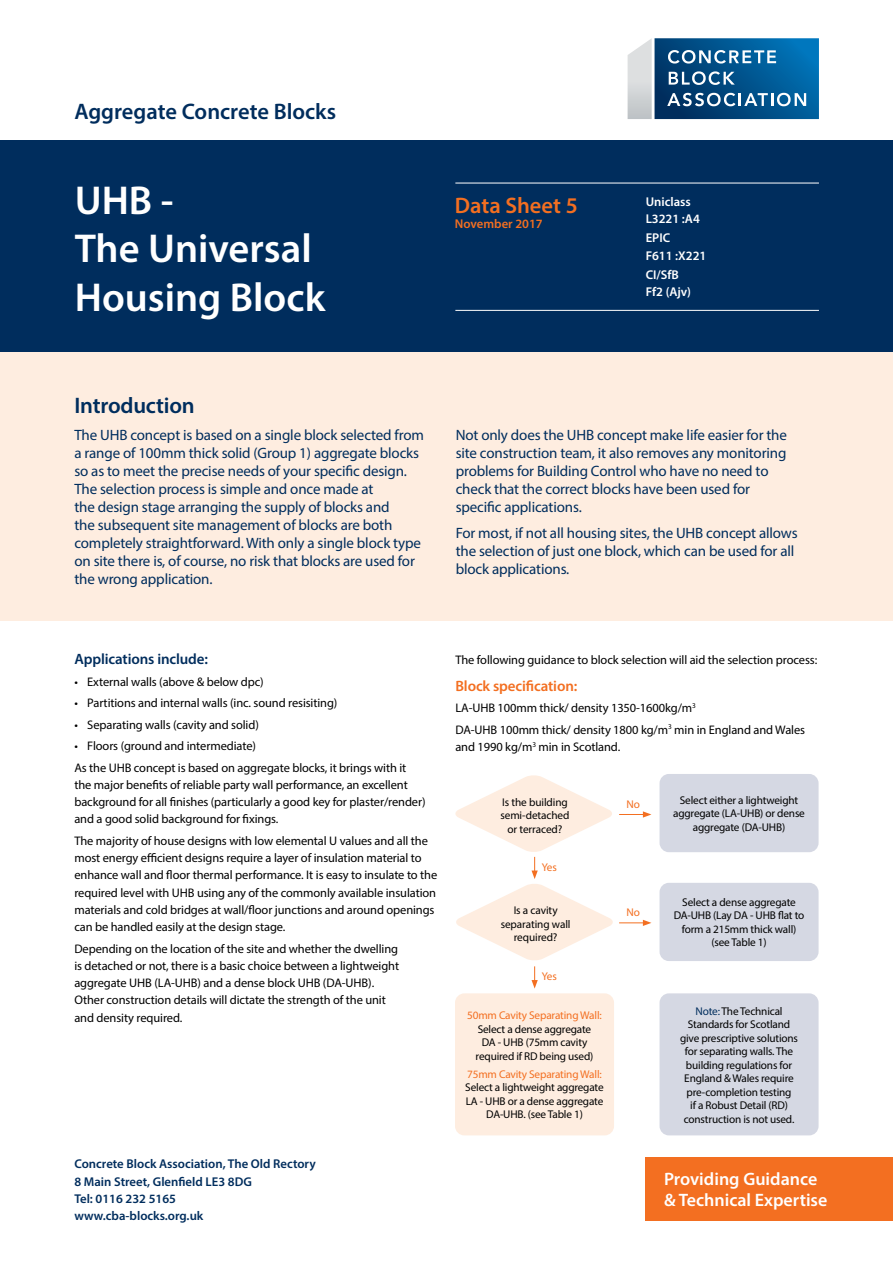
<style>
.page{position:relative;width:893px;height:1263px;background:#fff}
.page>*{position:absolute;margin:0;border:0;box-sizing:border-box;transform-origin:0 0}
.t1{font:600 40.5px/48.6px "Myriad Pro";color:#fff}
.t2{font:600 22.5px "Myriad Pro";letter-spacing:-.005em;color:#002d5d}
.t3{font:600 22.5px "Myriad Pro";color:#f36f21}
.t4{font:600 18px/21.6px "Myriad Pro";color:#fff}
.t5{font:15px/18px "Myriad Pro";letter-spacing:-.01em;color:#002d5d}
.t6{font:600 15px "Myriad Pro";letter-spacing:-.01em;color:#002d5d}
.t7{font:600 15px "Myriad Pro";letter-spacing:-.01em;color:#f36f21}
.t8{font:600 12.75px/17.2px "Myriad Pro";color:#002d5d}
.t9{font:600 12.75px/17.2px "Myriad Pro";color:#fff}
.t10{font:600 12.75px "Myriad Pro";color:#f36f21}
.t11{font:12.45px/17.2px "Myriad Pro";letter-spacing:-.01em;color:#000}
.t12{font:11.25px/13.5px "Myriad Pro";letter-spacing:-.015em;color:#000;text-align:center}
.t13{font:11.25px "Myriad Pro";letter-spacing:-.015em;color:#f36f21}
.t14{font:7.2px "Myriad Pro";color:#000}
.s1{color:#002d5d}
</style>
<div class="page">
<div style="left:645px;top:1157px;width:248px;height:63px;background:#f36f21"></div>
<div style="left:0;top:140px;width:893px;height:213px;background:#002d5d"></div>
<div style="left:0;top:353px;width:893px;height:268px;background:#feede0"></div>
<svg style="left:628px;top:38px;width:191px;height:81px"></svg>
<div style="left:455px;top:993px;width:159px;height:142px;background:#feede0;border-radius:9px"></div>
<div style="left:659px;top:993px;width:160px;height:142px;background:#d5d8e3;border-radius:9px"></div>
<div style="left:659px;top:883px;width:160px;height:78px;background:#d5d8e3;border-radius:9px"></div>
<div style="left:659px;top:774px;width:160px;height:78px;background:#d5d8e3;border-radius:9px"></div>
<svg style="left:455px;top:775px;width:196px;height:213px"></svg>
<hr style="left:455px;top:310px;width:364px;height:1px;background:#fff">
<hr style="left:455px;top:183px;width:364px;height:1px;background:#fff">
<h2 class="t2" style="left:74px;top:97px;width:263px">Aggregate Concrete Blocks</h2>
<h1 class="t1" style="left:75px;top:175px;width:252px">UHB -<br>The Universal<br>Housing Block</h1>
<h2 class="t3" style="left:455px;top:191px;width:124px">Data Sheet 5</h2>
<p class="t10" style="left:455px;top:216px;width:89px">November 2017</p>
<p class="t9" style="left:646px;top:192px;width:56px">Uniclass<br>L3221 A: 4</p>
<p class="t9" style="left:646px;top:229px;width:62px">EPIC<br>F611 X: 221</p>
<p class="t9" style="left:646px;top:266px;width:47px">CI/SfB<br>Ff2 (Ajv(</p>
<h2 class="t2" style="left:74px;top:391px;width:122px">Introduction</h2>
<p class="t5" style="left:74px;top:425px;width:351px">The UHB concept is based on a single block selected from a range of 100mm thick solid (Group 1) aggregate blocks so as to meet the precise needs of your specific design.<br>The selection process is simple and once made at<br>the design stage arranging the supply of blocks and<br>the subsequent site management of blocks are both completely straightforward. With only a single block type on site there ,i s of course, no risk that blocks are used for the wrong application.</p>
<p class="t5" style="left:456px;top:425px;width:333px">Not only does the UHB concept make life easier for the site construction team it, also removes any monitoring problems for Building Control who have no need to check that the correct blocks have been used for specific applications.</p>
<p class="t5" style="left:456px;top:524px;width:343px">For most if, not all housing sites, the UHB concept allows the selection ofjust one block, which can be used for all block applications.</p>
<p class="t6" style="left:74px;top:649px;width:135px">Applications include:</p>
<p class="t11" style="left:87px;top:672px;width:178px">External walls (above &amp; below dpc(</p>
<p class="t11" style="left:74px;top:672px;width:5px">•</p>
<p class="t11" style="left:74px;top:694px;width:5px">•</p>
<p class="t11" style="left:74px;top:715px;width:5px">•</p>
<p class="t11" style="left:87px;top:694px;width:252px">Partitions and internal walls (inc. sound resisiting(</p>
<p class="t11" style="left:87px;top:715px;width:173px">Separating walls (cavity and solid(</p>
<p class="t11" style="left:87px;top:737px;width:170px">Floors (ground and intermediate(</p>
<p class="t11" style="left:74px;top:735px;width:333px;line-height:21.5px">•<br>As the UHB concept is based on aggregate blocks it, brings with it</p>
<p class="t11" style="left:74px;top:776px;width:353px">the major benefits of reliable party wall performance, an excellent background for all finishes (particularly a good key for plaster/render( and a good solid background for fixings.</p>
<p class="t11" style="left:74px;top:832px;width:364px">The majority of house designs with low elemental U values and all the most energy efficient designs require a layer of insulation material to enhance wall and floor thermal performance isIt. easy to insulate to the required level with UHB using any of the commonly available insulation materials and cold bridges at wall/floor junctions and around openings can be handled easily at the design stage.</p>
<p class="t11" style="left:74px;top:939px;width:326px">Depending on the location of the site and whether the dwelling is detached or not, there is a basic choice between a lightweight aggregate UHB (LA-UHB) and a dense block UHB (DA-UHB .( Other construction details will dictate the strength of the unit and density required.</p>
<p class="t11" style="left:455px;top:651px;width:363px">The following guidance to block selection will aid the selection process:</p>
<p class="t7" style="left:455px;top:676px;width:123px">Block specification:</p>
<p class="t14" style="left:692px;top:701px;width:5px">3</p>
<p class="t11" style="left:455px;top:699px;width:238px">LA-UHB 100mm thick/ density 1350-1600kg m/</p>
<p class="t14" style="left:668px;top:722px;width:5px">3</p>
<p class="t11" style="left:455px;top:720px;width:214px">DA-UHB 100mm thick/ density 1800 kg m/</p>
<p class="t11" style="left:674px;top:720px;width:132px">min in England and Wales</p>
<p class="t14" style="left:532px;top:740px;width:5px">3</p>
<p class="t11" style="left:455px;top:738px;width:79px">and 1990 kg m/</p>
<p class="t11" style="left:539px;top:738px;width:83px">min in Scotland.</p>
<p class="t12" style="left:500px;top:795px;width:71px">Is the building semi-detached or terraced?</p>
<p class="t13" style="left:542px;top:860px;width:17px">Yes</p>
<p class="t12" style="left:501px;top:903px;width:71px">Is a cavity separating wall required?</p>
<p class="t13" style="left:542px;top:969px;width:17px">Yes</p>
<p class="t13" style="left:467px;top:1008px;width:136px">50mm Cavity Separating Wall:</p>
<p class="t12" style="left:476px;top:1022px;width:119px">Select a dense aggregate<br>DA - UHB (75mm cavity required if RD being used(</p>
<p class="t13" style="left:467px;top:1067px;width:136px">75mm Cavity Separating Wall:</p>
<p class="t12" style="left:465px;top:1080px;width:140px">Select a lightweight aggregate<br>LA - UHB or a dense aggregate<br>DA-UHB (. see Table (1</p>
<p class="t13" style="left:627px;top:797px;width:15px">No</p>
<p class="t13" style="left:627px;top:905px;width:15px">No</p>
<p class="t12" style="left:673px;top:793px;width:133px">Select either a lightweight aggregate (LA-UHB) or dense aggregate (DA-UHB(</p>
<p class="t12" style="left:674px;top:895px;width:132px">Select a dense aggregate<br>DA-UHB (Lay DA - UHB flat to form a 215mm thick wall( (see Table (1</p>
<p class="t12" style="left:680px;top:1004px;width:120px"><span class="s1">Note:</span> The Technical<br>Standards for Scotland give prescriptive solutions for separating walls. The building regulations for<br>England &amp; Wales require pre-completion testing<br>aif Robust Detail (RD( construction is not used.</p>
<p class="t8" style="left:74px;top:1155px;width:243px">Concrete Block Association, The Old Rectory<br>8 Main Street, Glenfield LE 83 DG<br>Tel: 0116 232 5165<br>www.cba-blocks.org.uk</p>
<h3 class="t4" style="left:664px;top:1167px;width:165px">Providing Guidance &amp; Technical Expertise</h3>
</div>
